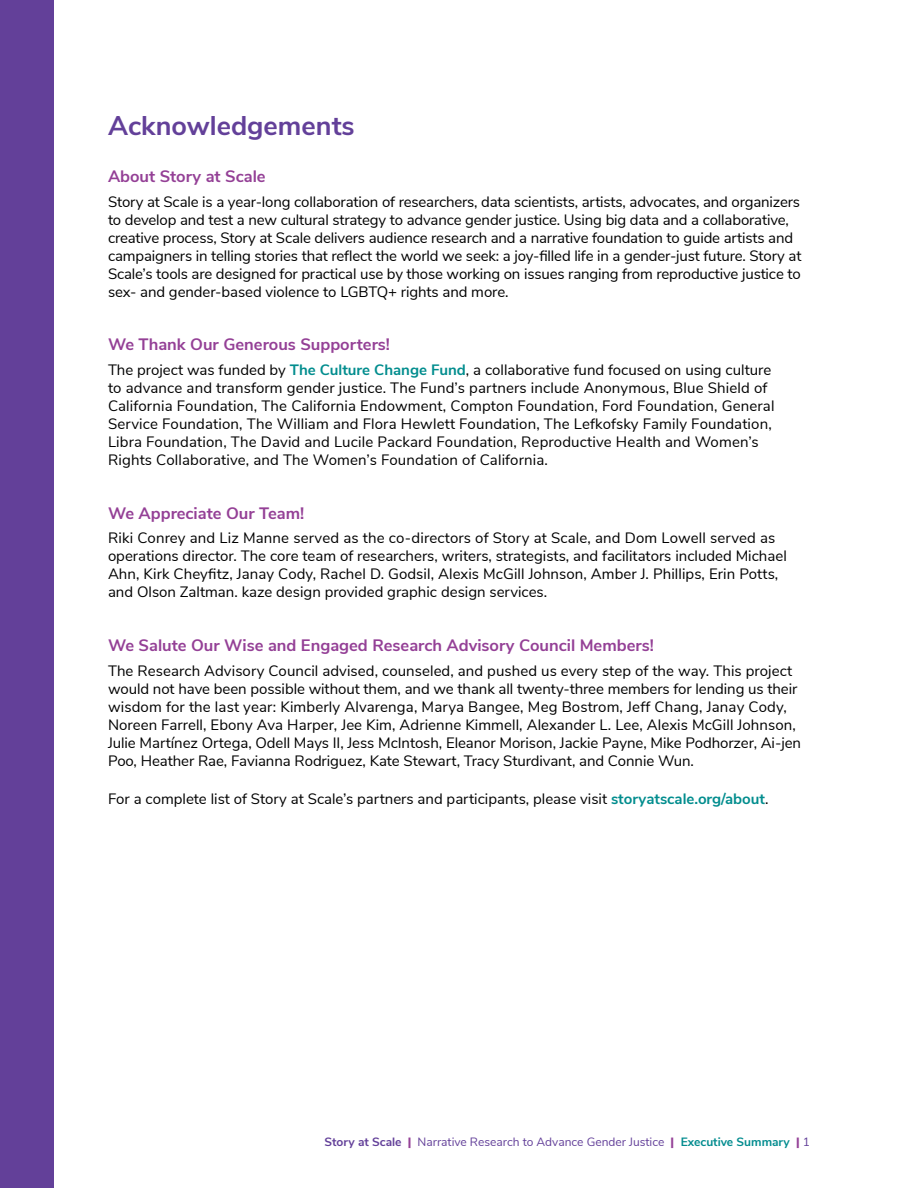
<style>
.page{position:relative;width:918px;height:1188px;background:#fff}
.page>*{position:absolute;margin:0;border:0;box-sizing:border-box;transform-origin:0 0}
.t1{font:700 27px "Nunito Sans";color:#634099}
.t2{font:700 16.5px "Nunito Sans";color:#944096}
.t3{font:15px/18px "Nunito Sans";color:#000}
.t4{font:12px "Nunito Sans";color:#634099}
.s1{font-weight:700;color:#028d8e}
.s2{font-weight:700}
.s3{font-weight:900;color:#944096}
.s4{font-weight:700;color:#038c8f}
</style>
<div class="page">
<div style="left:0;top:0;width:54px;height:1188px;background:#634099"></div>
<h1 class="t1" style="left:108px;top:106px;width:248px">Acknowledgements</h1>
<p class="t2" style="left:108px;top:164px;width:159px">About Story at Scale</p>
<p class="t3" style="left:108px;top:192px;width:695px">Story at Scale is a year-long collaboration of researchers, data scientists, artists, advocates, and organizers to develop and test a new cultural strategy to advance gender justice. Using big data and a collaborative, creative process, Story at Scale delivers audience research and a narrative foundation to guide artists and campaigners in telling stories that reflect the world we seek: a joy-filled life in a gender-just future. Story at Scale’s tools are designed for practical use by those working on issues ranging from reproductive justice to sex- and gender-based violence to LGBTQ+ rights and more.</p>
<p class="t2" style="left:108px;top:333px;width:284px">We Thank Our Generous Supporters!</p>
<p class="t3" style="left:108px;top:360px;width:668px">The project was funded by <span class="s1">The Culture Change Fund</span>, a collaborative fund focused on using culture to advance and transform gender justice. The Fund’s partners include Anonymous, Blue Shield of California Foundation, The California Endowment, Compton Foundation, Ford Foundation, General Service Foundation, The William and Flora Hewlett Foundation, The Lefkofsky Family Foundation, Libra Foundation, The David and Lucile Packard Foundation, Reproductive Health and Women’s Rights Collaborative, and The Women’s Foundation of California.</p>
<p class="t2" style="left:108px;top:501px;width:198px">We Appreciate Our Team!</p>
<p class="t3" style="left:108px;top:528px;width:680px">Riki Conrey and Liz Manne served as the co-directors of Story at Scale, and Dom Lowell served as operations director. The core team of researchers, writers, strategists, and facilitators included Michael Ahn, Kirk Cheyfitz, Janay Cody, Rachel D. Godsil, Alexis McGill Johnson, Amber J. Phillips, Erin Potts, and Olson Zaltman. kaze design provided graphic design services.</p>
<p class="t2" style="left:108px;top:633px;width:547px">We Salute Our Wise and Engaged Research Advisory Council Members!</p>
<p class="t3" style="left:108px;top:661px;width:695px">The Research Advisory Council advised, counseled, and pushed us every step of the way. This project would not have been possible without them, and we thank all twenty-three members for lending us their wisdom for the last year: Kimberly Alvarenga, Marya Bangee, Meg Bostrom, Jeff Chang, Janay Cody, Noreen Farrell, Ebony Ava Harper, Jee Kim, Adrienne Kimmell, Alexander L. Lee, Alexis McGill Johnson, Julie Martínez Ortega, Odell Mays II, Jess McIntosh, Eleanor Morison, Jackie Payne, Mike Podhorzer, Ai-jen Poo, Heather Rae, Favianna Rodriguez, Kate Stewart, Tracy Sturdivant, and Connie Wun.</p>
<p class="t3" style="left:108px;top:789px;width:660px">For a complete list of Story at Scale’s partners and participants, please visit <span class="s1">storyatscale.org/about</span>.</p>
<p class="t4" style="left:325px;top:1133px;width:487px"><span class="s2">Story at Scale</span> <span class="s3">|</span> Narrative Research to Advance Gender Justice <span class="s3">|</span> <span class="s4">Executive Summary</span> <span class="s3">|</span> 1</p>
</div>
